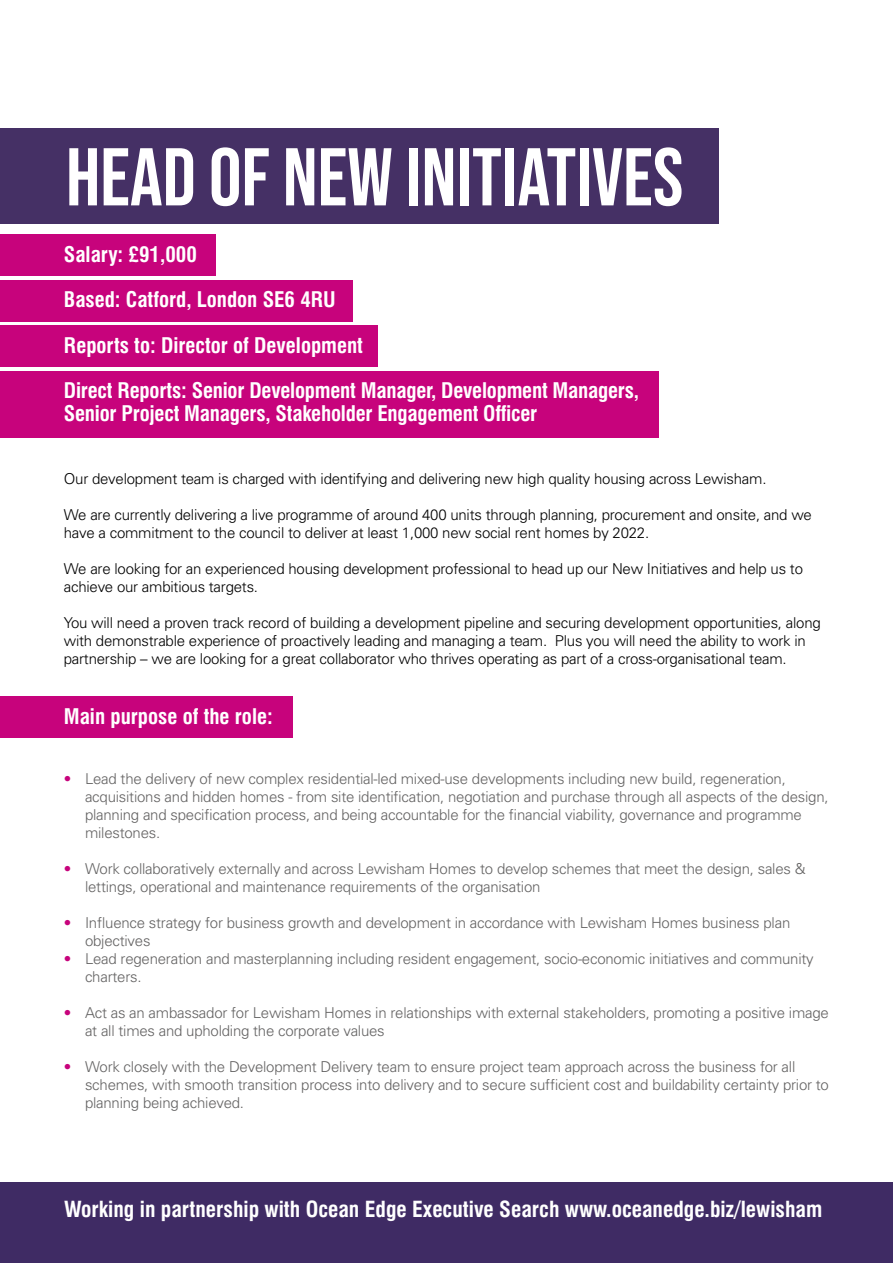
<style>
.page{position:relative;width:893px;height:1263px;background:#fff}
.page>*{position:absolute;margin:0;border:0;box-sizing:border-box;transform-origin:0 0}
.t1{font:81.75px "Bebas Neue";color:#fff}
.t2{font:700 condensed 21.6px "Swiss 721 BT";color:#fff}
.t3{font:700 condensed 21px/45.6px "Swiss 721 BT";letter-spacing:-.01em;color:#fff}
.t4{font:300 15px/18px "Univers";letter-spacing:-.015em;color:#646363}
.t5{font:300 15px/18px "Univers";letter-spacing:-.015em;color:#000}
.s1{color:#c7037c}
</style>
<div class="page">
<div style="left:0;top:280px;width:353px;height:41px;background:#c7037c"></div>
<div style="left:0;top:372px;width:658px;height:66px;background:#c7037c"></div>
<div style="left:0;top:234px;width:216px;height:41px;background:#c7037c"></div>
<div style="left:0;top:326px;width:377px;height:41px;background:#c7037c"></div>
<div style="left:0;top:697px;width:292px;height:41px;background:#c7037c"></div>
<div style="left:0;top:1182px;width:893px;height:81px;background:#3f2b64"></div>
<div style="left:0;top:128px;width:719px;height:96px;background:#453065"></div>
<h1 class="t1" style="left:66px;top:131px;width:619px">HEAD OF NEW INITIATIVES</h1>
<h3 class="t3" style="left:64px;top:231px;width:577px">Salary: £91,000<br>Based: Catford, London SE6 4RU<br>Reports to: Director of Development<br>Direct Reports: Senior Development Manager, Development Managers,</h3>
<h3 class="t3" style="left:64px;top:391px;width:475px">Senior Project Managers, Stakeholder Engagement Officer</h3>
<p class="t5" style="left:64px;top:469px;width:704px">Our development team is charged with identifying and delivering new high quality housing across Lewisham.</p>
<p class="t5" style="left:64px;top:505px;width:750px">We are currently delivering a live programme of around 400 units through planning, procurement and onsite, and we have a commitment to the council to deliver at least 1,000 new social rent homes by 2022.</p>
<p class="t5" style="left:64px;top:559px;width:741px">We are looking for an experienced housing development professional to head up our New Initiatives and help us to achieve our ambitious targets.</p>
<p class="t5" style="left:64px;top:613px;width:758px">You will need a proven track record of building a development pipeline and securing development opportunities, along with demonstrable experience of proactively leading and managing a team. Plus you will need the ability to work in partnership – we are looking for a great collaborator who thrives operating as part of a cross-organisational team.</p>
<h3 class="t3" style="left:64px;top:694px;width:210px">Main purpose of the role:</h3>
<p class="t4" style="left:85px;top:769px;width:745px;text-indent:-21px"><span class="s1">•</span> Lead the delivery of new complex residential-led mixed-use developments including new build, regeneration, acquisitions and hidden homes - from site identification, negotiation and purchase through all aspects of the design, planning and specification process, and being accountable for the financial viability, governance and programme milestones.</p>
<p class="t4" style="left:85px;top:859px;width:722px;text-indent:-21px"><span class="s1">•</span> Work collaboratively externally and across Lewisham Homes to develop schemes that meet the design, sales &amp; lettings, operational and maintenance requirements of the organisation</p>
<p class="t4" style="left:85px;top:913px;width:707px;text-indent:-21px"><span class="s1">•</span> Influence strategy for business growth and development in accordance with Lewisham Homes business plan objectives</p>
<p class="t4" style="left:85px;top:949px;width:730px;text-indent:-21px"><span class="s1">•</span> Lead regeneration and masterplanning including resident engagement, socio-economic initiatives and community charters.</p>
<p class="t4" style="left:85px;top:1003px;width:745px;text-indent:-21px"><span class="s1">•</span> Act as an ambassador for Lewisham Homes in relationships with external stakeholders, promoting a positive image at all times and upholding the corporate values</p>
<p class="t4" style="left:85px;top:1057px;width:745px;text-indent:-21px"><span class="s1">•</span> Work closely with the Development Delivery team to ensure project team approach across the business for all schemes, with smooth transition process into delivery and to secure sufficient cost and buildability certainty prior to planning being achieved.</p>
<h2 class="t2" style="left:64px;top:1196px;width:760px">Working in partnership with Ocean Edge Executive Search www.oceanedge.biz/lewisham</h2>
</div>
